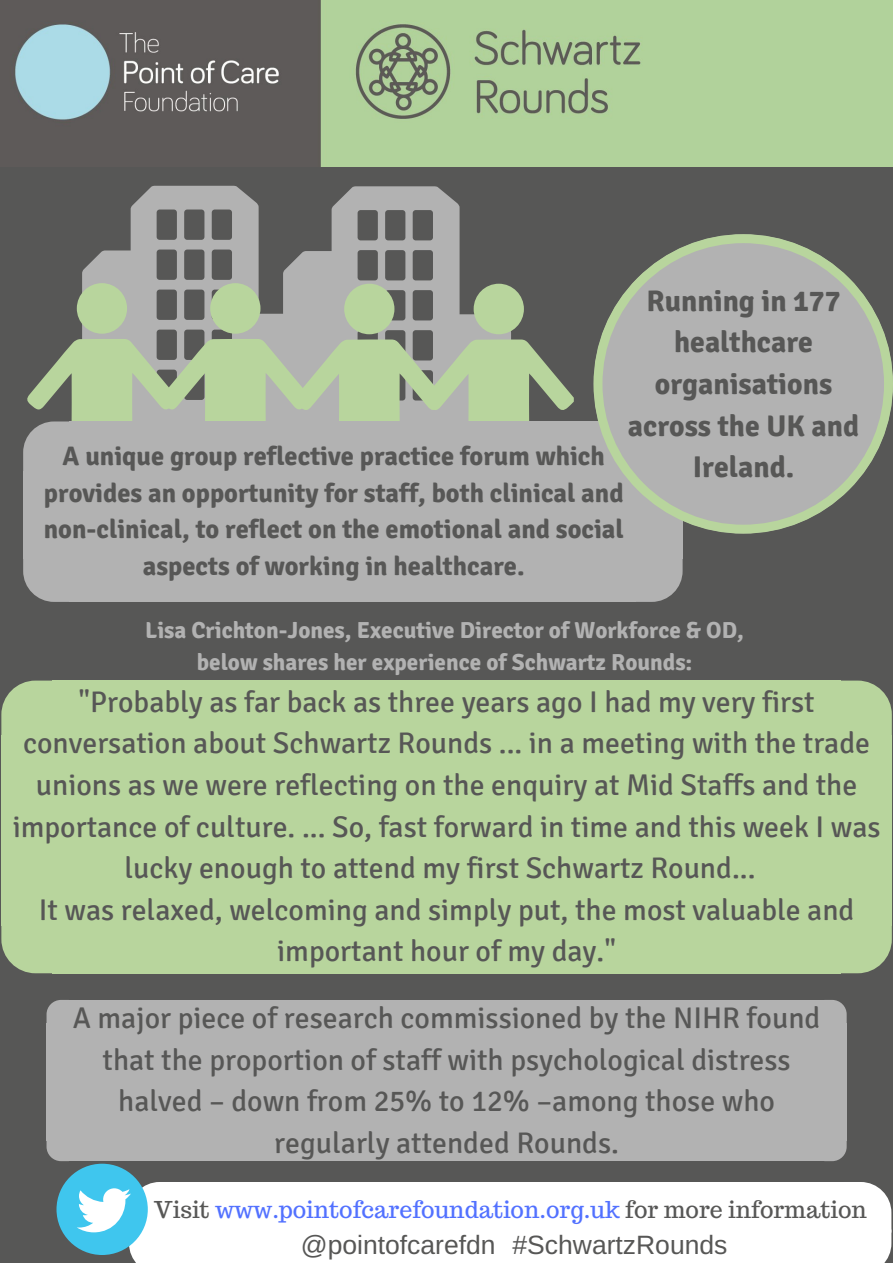
<style>
.page{position:relative;width:893px;height:1263px;background:#575756}
.page>*{position:absolute;margin:0;border:0;box-sizing:border-box;transform-origin:0 0}
.t1{font:29.78px/41.6px "Signika";color:#575756;text-align:center}
.t2{font:700 29.78px/41.6px "Signika";color:#575756;text-align:center}
.t3{font:700 26.47px/36.6px "Signika";color:#575756;text-align:center}
.t4{font:26.47px "Arimo";color:#575756}
.t5{font:700 23.17px/32.1px "Signika";color:#b2b2b2;text-align:center}
.t6{font:23.17px "Trocchi";color:#5271ff}
.s1{color:#575756}
</style>
<div class="page">
<svg style="left:322px;top:186px;width:201px;height:153px"></svg>
<svg style="left:76px;top:186px;width:246px;height:153px;fill:#b0b0af"></svg>
<div style="left:77px;top:283px;width:50px;height:51px;background:#b8d59d;border-radius:50%"></div>
<div style="left:210px;top:283px;width:50px;height:51px;background:#b8d59d;border-radius:50%"></div>
<div style="left:473px;top:284px;width:51px;height:50px;background:#b8d59d;border-radius:50%"></div>
<div style="left:344px;top:284px;width:50px;height:50px;background:#b8d59d;border-radius:50%"></div>
<div style="left:175px;top:1182px;width:670px;height:50px;background:#fff"></div>
<div style="left:175px;top:1229px;width:670px;height:34px;background:#fff"></div>
<div style="left:845px;top:1182px;width:46px;height:81px;background:#fff"></div>
<div style="left:57px;top:1164px;width:91px;height:91px;background:#3fc6ee;border-radius:50%"></div>
<svg style="left:77px;top:1182px;width:98px;height:81px"></svg>
<div style="left:635px;top:471px;width:48px;height:88px;background:#b2b2b2"></div>
<div style="left:69px;top:471px;width:567px;height:88px;background:#b2b2b2"></div>
<div style="left:69px;top:421px;width:567px;height:51px;background:#b2b2b2"></div>
<svg style="left:23px;top:339px;width:551px;height:132px"></svg>
<div style="left:23px;top:471px;width:48px;height:88px;background:#b2b2b2"></div>
<div style="left:69px;top:557px;width:567px;height:45px;background:#b2b2b2"></div>
<svg style="left:23px;top:559px;width:46px;height:43px;background:#a7a7a7"></svg>
<svg style="left:636px;top:559px;width:47px;height:43px;background:#a7a7a7"></svg>
<svg style="left:593px;top:234px;width:300px;height:300px;fill:#b2b2b2"></svg>
<svg style="left:841px;top:681px;width:51px;height:54px;background:#afc996"></svg>
<div style="left:839px;top:735px;width:53px;height:191px;background:#b8d59d"></div>
<div style="left:52px;top:735px;width:789px;height:191px;background:#b8d59d"></div>
<div style="left:52px;top:681px;width:789px;height:56px;background:#b8d59d"></div>
<svg style="left:1px;top:681px;width:51px;height:54px;background:#aec996"></svg>
<div style="left:1px;top:735px;width:53px;height:191px;background:#b8d59d"></div>
<div style="left:52px;top:924px;width:789px;height:49px;background:#b8d59d"></div>
<svg style="left:1px;top:926px;width:51px;height:47px;background:#adc795"></svg>
<svg style="left:841px;top:926px;width:51px;height:47px;background:#adc795"></svg>
<svg style="left:825px;top:1000px;width:22px;height:23px"></svg>
<div style="left:824px;top:1023px;width:23px;height:118px;background:#b2b2b2"></div>
<div style="left:68px;top:1023px;width:757px;height:118px;background:#b2b2b2"></div>
<div style="left:68px;top:1000px;width:757px;height:24px;background:#b2b2b2"></div>
<svg style="left:47px;top:1000px;width:21px;height:23px"></svg>
<div style="left:47px;top:1023px;width:22px;height:118px;background:#b2b2b2"></div>
<div style="left:68px;top:1140px;width:757px;height:21px;background:#b2b2b2"></div>
<svg style="left:47px;top:1141px;width:21px;height:20px"></svg>
<svg style="left:825px;top:1141px;width:22px;height:20px"></svg>
<img style="left:15px;top:0;width:878px;height:166px">
<p class="t2" style="left:628px;top:280px;width:233px">Running in 177 healthcare organisations across the UK and<br>Ireland.</p>
<p class="t3" style="left:44px;top:438px;width:582px">A unique group reflective practice forum which provides an opportunity for staff, both clinical and non-clinical, to reflect on the emotional and social aspects of working in healthcare.</p>
<p class="t5" style="left:145px;top:614px;width:600px">Lisa Crichton-Jones, Executive Director of Workforce &amp; OD, below shares her experience of Schwartz Rounds:</p>
<p class="t1" style="left:13px;top:681px;width:869px">"Probably as far back as three years ago I had my very first conversation about Schwartz Rounds ... in a meeting with the trade unions as we were reflecting on the enquiry at Mid Staffs and the importance of culture. ... So, fast forward in time and this week I was lucky enough to attend my first Schwartz Round...<br>It was relaxed, welcoming and simply put, the most valuable and important hour of my day."</p>
<p class="t1" style="left:73px;top:997px;width:749px">A major piece of research commissioned by the NIHR found that the proportion of staff with psychological distress halved – down from 25% to 12% –among those who regularly attended Rounds.</p>
<p class="t6" style="left:154px;top:1194px;width:714px"><span class="s1">Visit</span> www.pointofcarefoundation.org.uk <span class="s1">for more information</span></p>
<p class="t4" style="left:301px;top:1230px;width:428px">@pointofcarefdn #SchwartzRounds</p>
</div>
